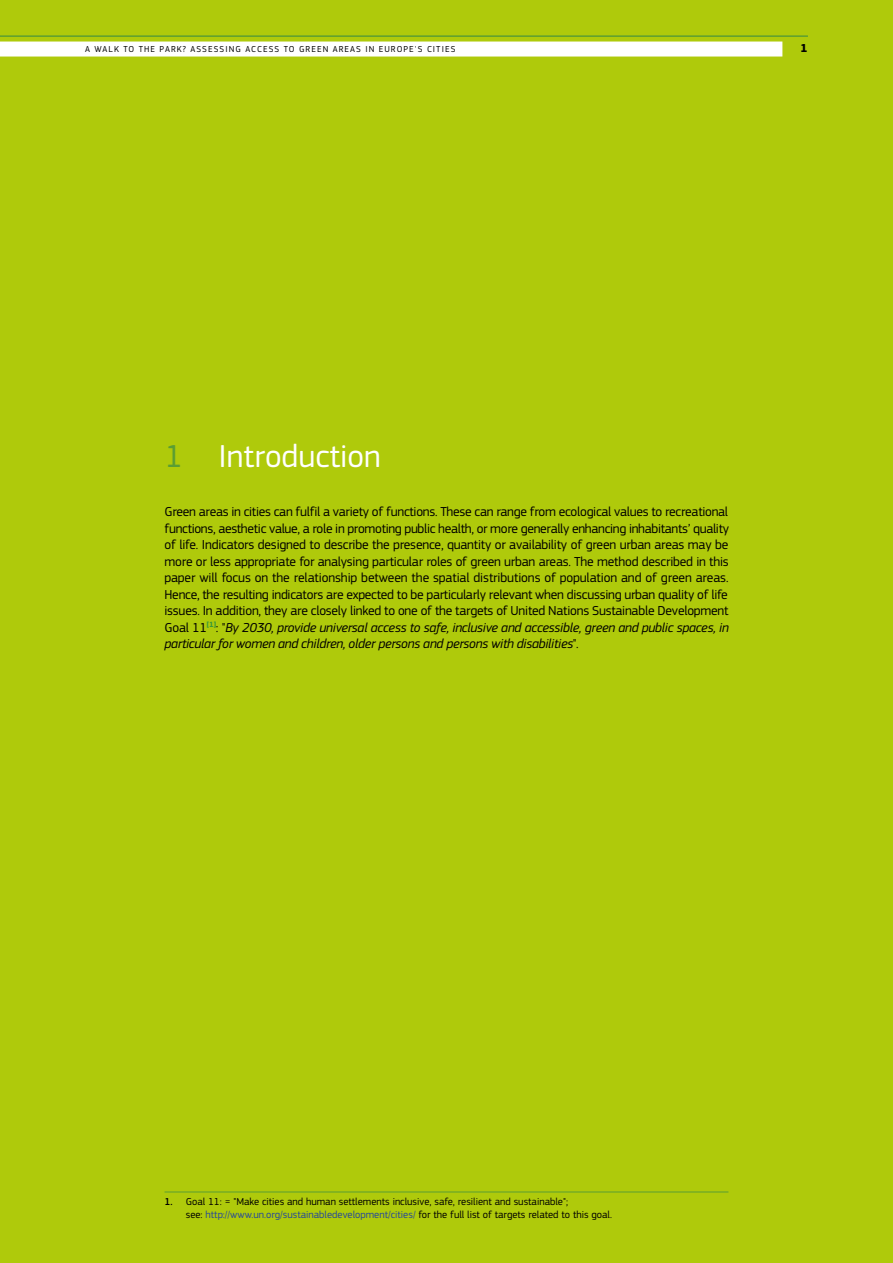
<style>
.page{position:relative;width:893px;height:1263px;background:#afca0b}
.page>*{position:absolute;margin:0;border:0;box-sizing:border-box;transform-origin:0 0}
.t1{font:33px "EC Square Sans Pro";color:#fff}
.t2{font:13.5px/16.5px "EC Square Sans Pro";letter-spacing:-.015em;color:#000;text-align:justify}
.t3{font:700 12px "EC Square Sans Pro";color:#000;scale:1.07 1}
.t4{font:10.5px/12.6px "EC Square Sans Pro";color:#000}
.t5{font:9px "EC Square Sans Pro";letter-spacing:.12em;color:#000}
.s1{color:#5a9e33}
.s2{font-style:italic}
.s3{font-weight:500}
.s4{color:#264899}
</style>
<div class="page">
<hr style="left:165px;top:1191px;width:563px;height:1px;background:#5a9e33">
<hr style="left:0;top:36px;width:808px;height:1px;background:#5a9e33">
<div style="left:0;top:42px;width:782px;height:15px;background:#fff"></div>
<p class="t5" style="left:85px;top:44px;width:372px">A WALK TO THE PARK? ASSESSING ACCESS TO GREEN AREAS IN EUROPE'S CITIES</p>
<p class="t3" style="left:800px;top:41px;width:9px">1</p>
<h1 class="t1" style="left:165px;top:436px;width:218px"><span class="s1">1</span> Introduction</h1>
<p class="t2" style="left:165px;top:503px;width:566px">Green areas in cities can fulfil a variety of functions. These can range from ecological values to recreational functions, aesthetic value, a role in promoting public health, or more generally enhancing inhabitants’ quality of life. Indicators designed to describe the presence, quantity or availability of green urban areas may be more or less appropriate for analysing particular roles of green urban areas. The method described in this paper will focus on the relationship between the spatial distributions of population and of green areas.<br>Hence, the resulting indicators are expected to be particularly relevant when discussing urban quality of life issues. In addition, they are closely linked to one of the targets of United Nations Sustainable Development Goal 11<sup>[1]</sup>: "<span class="s2">By 2030, provide universal access to safe, inclusive and accessible, green and public spaces, in particular for women and children, older persons and persons with disabilities</span>".</p>
<p class="t4" style="left:186px;top:1195px;width:428px;text-indent:-21px"><span class="s3">1.</span> Goal 11: = "Make cities and human settlements inclusive, safe, resilient and sustainable";<br>see: <span class="s4">http://www.un.org/sustainabledevelopment/cities/</span> for the full list of targets related to this goal.</p>
</div>
